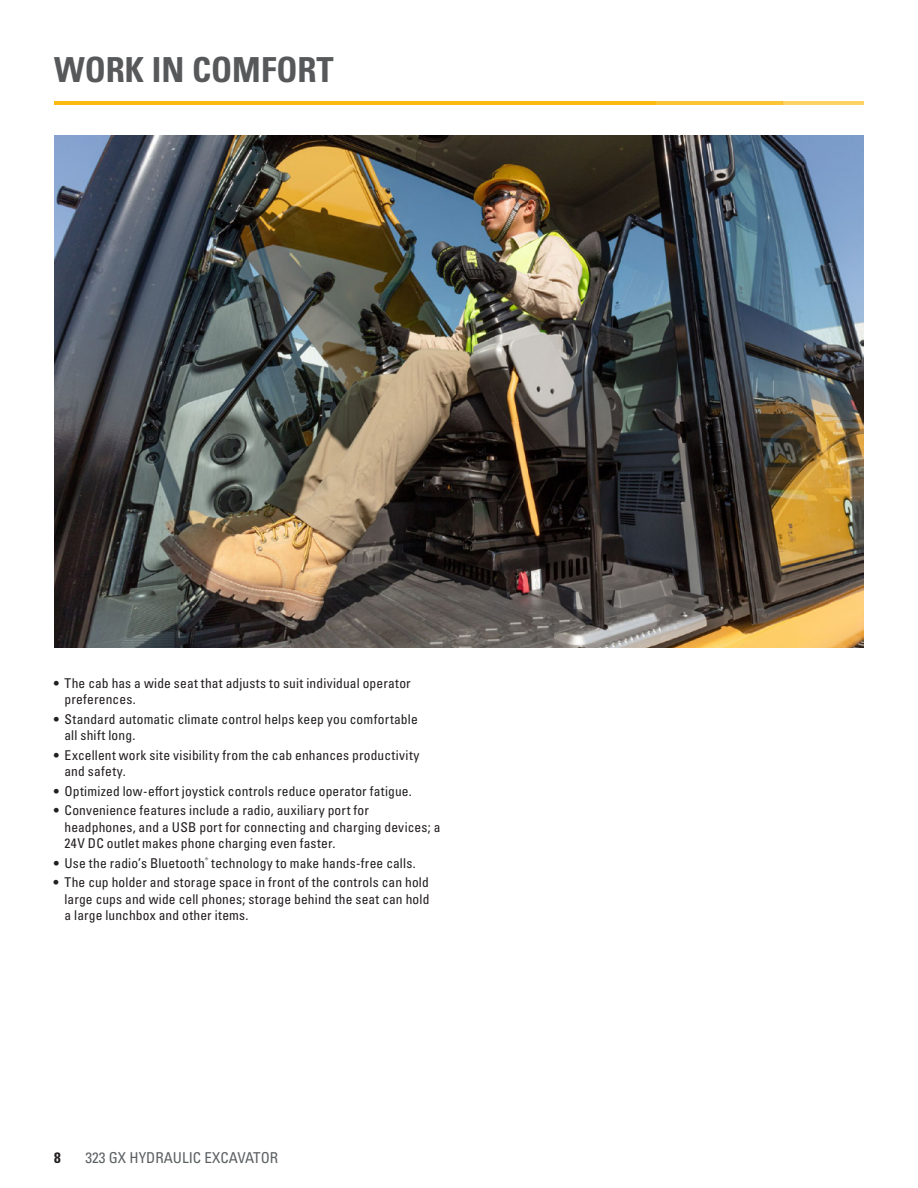
<style>
.page{position:relative;width:918px;height:1188px;background:#fff}
.page>*{position:absolute;margin:0;border:0;box-sizing:border-box;transform-origin:0 0}
.t1{font:34.5px "Univers LTCYR 67 Bold Cond";color:#57585a}
.t2{font:condensed 15px "Univers LTCYR 57";color:#5d6163}
.t3{font:15px "Univers LTCYR 67 Bold Cond";color:#231f20}
.t4{font:condensed 13.5px/16.5px "Univers LTCYR 57";letter-spacing:.015em;color:#231f20}
</style>
<div class="page">
<img style="left:54px;top:135px;width:810px;height:513px">
<hr style="left:54px;top:101px;width:601px;height:4px;background:#fcba13">
<hr style="left:654px;top:101px;width:128px;height:4px;background:#fcc437">
<hr style="left:782px;top:101px;width:82px;height:4px;background:#fdd266">
<h1 class="t1" style="left:54px;top:48px;width:281px">WORK IN COMFORT</h1>
<p class="t4" style="left:65px;top:674px;width:348px;text-indent:-11px">• The cab has a wide seat that adjusts to suit individual operator preferences.</p>
<p class="t4" style="left:65px;top:710px;width:355px;text-indent:-11px">• Standard automatic climate control helps keep you comfortable all shift long.</p>
<p class="t4" style="left:65px;top:746px;width:357px;text-indent:-11px">• Excellent work site visibility from the cab enhances productivity and safety.</p>
<p class="t4" style="left:54px;top:782px;width:359px">• Optimized low-effort joystick controls reduce operator fatigue.</p>
<p class="t4" style="left:65px;top:802px;width:378px;text-indent:-11px">• Convenience features include a radio, auxiliary port for headphones, and a USB port for connecting and charging devices; a<br>24V DC outlet makes phone charging even faster.</p>
<p class="t4" style="left:54px;top:854px;width:363px">• Use the radio’s Bluetooth<sup>®</sup> technology to make hands-free calls.</p>
<p class="t4" style="left:65px;top:874px;width:367px;text-align:justify;text-indent:-11px">• The cup holder and storage space in front of the controls can hold large cups and wide cell phones; storage behind the seat can hold a large lunchbox and other items.</p>
<p class="t3" style="left:54px;top:1148px;width:8px">8</p>
<p class="t2" style="left:86px;top:1148px;width:194px">323 GX HYDRAULIC EXCAVATOR</p>
</div>
